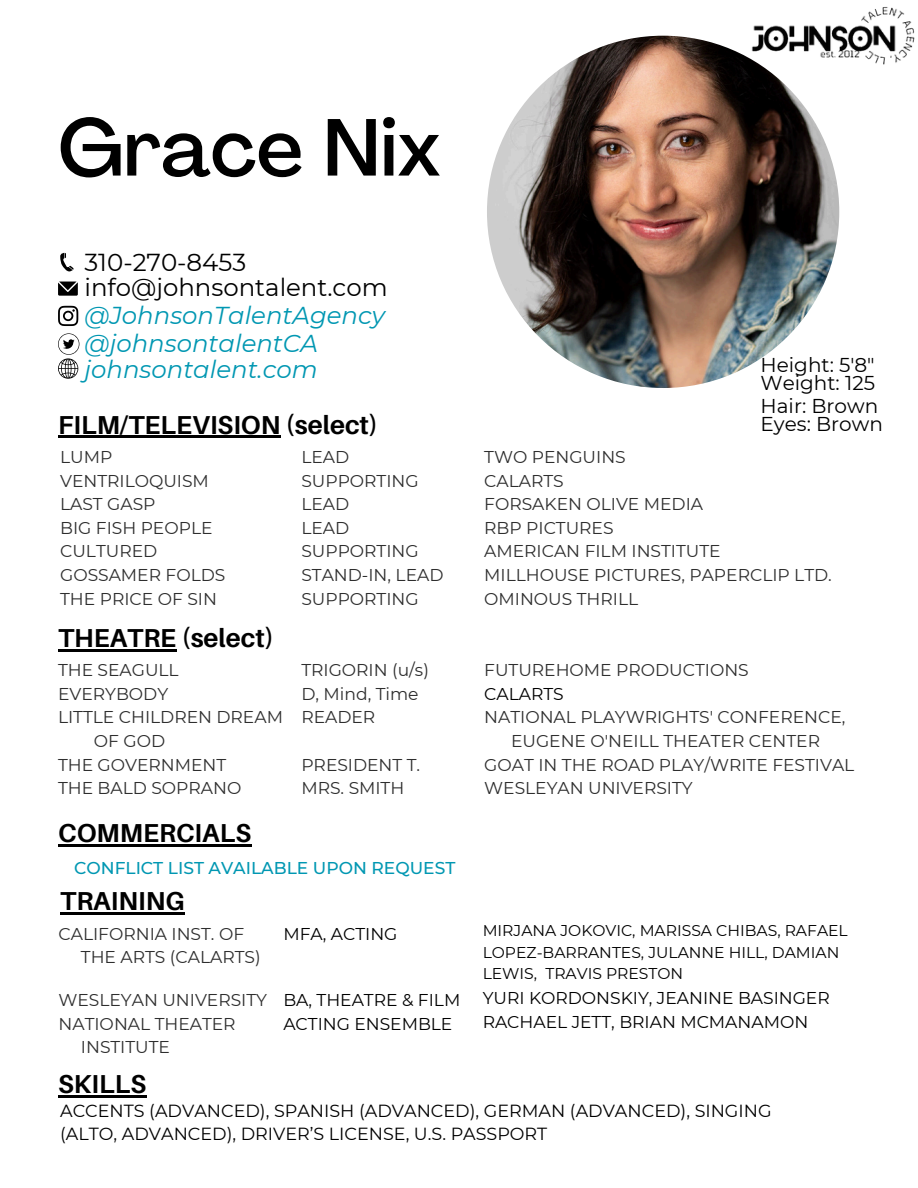
<style>
.page{position:relative;width:918px;height:1188px;background:#fff}
.page>*{position:absolute;margin:0;border:0;box-sizing:border-box;transform-origin:0 0}
.t1{font:500 79.8px "Agrandir";color:#000}
.t2{font:700 25.95px "Aileron";color:#000}
.t3{font:italic 24.45px "Montserrat";color:#0097b2}
.t4{font:24.45px "Montserrat";color:#000}
.t5{font:19.95px "Montserrat";color:#000}
.t6{font:17.55px/23.7px "Montserrat";color:#000}
.t7{font:17.1px "Montserrat";color:#2e2e2e}
.t8{font:17.1px "Montserrat";color:#000}
.t9{font:500 17.1px "Montserrat";color:#0097b2}
.t10{font:15.6px/21.3px "Montserrat";color:#000}
</style>
<div class="page">
<svg style="left:60px;top:253px;width:14px;height:19px"></svg>
<svg style="left:58px;top:282px;width:20px;height:14px"></svg>
<img style="left:743px;top:7px;width:172px;height:61px">
<svg style="left:58px;top:306px;width:20px;height:20px"></svg>
<svg style="left:58px;top:333px;width:21px;height:46px"></svg>
<img style="left:487px;top:36px;width:352px;height:352px;border-radius:50%">
<hr style="left:58px;top:436px;width:222px;height:2px;background:#000">
<hr style="left:58px;top:649px;width:118px;height:2px;background:#000">
<hr style="left:58px;top:844px;width:193px;height:2px;background:#000">
<hr style="left:60px;top:913px;width:124px;height:2px;background:#000">
<hr style="left:58px;top:1095px;width:88px;height:2px;background:#000">
<p class="t1" style="left:58px;top:116px;width:384px">Grace Nix</p>
<h5 class="t4" style="left:84px;top:247px;width:163px">310-270-8453</h5>
<h4 class="t4" style="left:84px;top:273px;width:305px">info@johnsontalent.com</h4>
<p class="t3" style="left:84px;top:300px;width:302px">@JohnsonTalentAgency</p>
<p class="t3" style="left:84px;top:328px;width:235px">@johnsontalentCA</p>
<p class="t3" style="left:84px;top:354px;width:235px">johnsontalent.com</p>
<p class="t5" style="left:761px;top:352px;width:116px">Height: 5'8"</p>
<h1 class="t5" style="left:761px;top:371px;width:116px">Weight: 125</h1>
<p class="t5" style="left:761px;top:394px;width:119px">Hair: Brown</p>
<h3 class="t2" style="left:58px;top:408px;width:322px">FILM/TELEVISION (select)</h3>
<h5 class="t5" style="left:761px;top:412px;width:124px">Eyes: Brown</h5>
<h5 class="t7" style="left:301px;top:446px;width:49px">LEAD</h5>
<h5 class="t7" style="left:301px;top:470px;width:119px">SUPPORTING</h5>
<p class="t7" style="left:301px;top:494px;width:49px">LEAD</p>
<p class="t7" style="left:301px;top:517px;width:49px">LEAD</p>
<p class="t7" style="left:301px;top:541px;width:119px">SUPPORTING</p>
<p class="t7" style="left:301px;top:564px;width:144px">STAND-IN, LEAD</p>
<p class="t7" style="left:301px;top:588px;width:119px">SUPPORTING</p>
<p class="t7" style="left:484px;top:446px;width:143px">TWO PENGUINS</p>
<p class="t7" style="left:484px;top:470px;width:81px">CALARTS</p>
<p class="t7" style="left:484px;top:494px;width:220px">FORSAKEN OLIVE MEDIA</p>
<p class="t7" style="left:484px;top:517px;width:131px">RBP PICTURES</p>
<p class="t7" style="left:484px;top:541px;width:238px">AMERICAN FILM INSTITUTE</p>
<p class="t7" style="left:484px;top:564px;width:349px">MILLHOUSE PICTURES, PAPERCLIP LTD.</p>
<p class="t7" style="left:484px;top:588px;width:155px">OMINOUS THRILL</p>
<p class="t7" style="left:60px;top:446px;width:54px">LUMP</p>
<h4 class="t7" style="left:60px;top:470px;width:150px">VENTRILOQUISM</h4>
<p class="t7" style="left:60px;top:494px;width:97px">LAST GASP</p>
<h4 class="t7" style="left:60px;top:517px;width:154px">BIG FISH PEOPLE</h4>
<p class="t7" style="left:60px;top:541px;width:99px">CULTURED</p>
<h4 class="t7" style="left:60px;top:564px;width:167px">GOSSAMER FOLDS</h4>
<p class="t7" style="left:60px;top:588px;width:158px">THE PRICE OF SIN</p>
<p class="t2" style="left:58px;top:621px;width:218px">THEATRE (select)</p>
<p class="t7" style="left:58px;top:660px;width:122px">THE SEAGULL</p>
<p class="t7" style="left:58px;top:683px;width:112px">EVERYBODY</p>
<h3 class="t7" style="left:58px;top:707px;width:226px">LITTLE CHILDREN DREAM</h3>
<p class="t7" style="left:94px;top:730px;width:73px">OF GOD</p>
<p class="t7" style="left:58px;top:754px;width:170px">THE GOVERNMENT</p>
<p class="t7" style="left:58px;top:778px;width:185px">THE BALD SOPRANO</p>
<p class="t7" style="left:301px;top:660px;width:129px">TRIGORIN (u/s)</p>
<p class="t7" style="left:301px;top:683px;width:119px">D, Mind, Time</p>
<p class="t7" style="left:301px;top:707px;width:75px">READER</p>
<p class="t7" style="left:301px;top:754px;width:120px">PRESIDENT T.</p>
<p class="t7" style="left:301px;top:778px;width:104px">MRS. SMITH</p>
<p class="t2" style="left:58px;top:817px;width:195px">COMMERCIALS</p>
<p class="t9" style="left:74px;top:858px;width:383px">CONFLICT LIST AVAILABLE UPON REQUEST</p>
<p class="t2" style="left:60px;top:885px;width:126px">TRAINING</p>
<p class="t7" style="left:59px;top:923px;width:187px">CALIFORNIA INST. OF</p>
<p class="t7" style="left:81px;top:947px;width:181px">THE ARTS (CALARTS)</p>
<p class="t7" style="left:59px;top:990px;width:210px">WESLEYAN UNIVERSITY</p>
<h2 class="t7" style="left:59px;top:1013px;width:179px">NATIONAL THEATER</h2>
<h6 class="t7" style="left:81px;top:1037px;width:91px">INSTITUTE</h6>
<h2 class="t8" style="left:283px;top:923px;width:116px">MFA, ACTING</h2>
<p class="t8" style="left:283px;top:990px;width:178px">BA, THEATRE &amp; FILM</p>
<p class="t8" style="left:283px;top:1013px;width:171px">ACTING ENSEMBLE</p>
<p class="t7" style="left:484px;top:660px;width:266px">FUTUREHOME PRODUCTIONS</p>
<p class="t8" style="left:484px;top:683px;width:81px">CALARTS</p>
<p class="t7" style="left:484px;top:707px;width:363px">NATIONAL PLAYWRIGHTS' CONFERENCE,</p>
<p class="t7" style="left:511px;top:730px;width:310px">EUGENE O'NEILL THEATER CENTER</p>
<p class="t7" style="left:484px;top:754px;width:372px">GOAT IN THE ROAD PLAY/WRITE FESTIVAL</p>
<p class="t7" style="left:484px;top:778px;width:210px">WESLEYAN UNIVERSITY</p>
<p class="t10" style="left:483px;top:920px;width:367px">MIRJANA JOKOVIC, MARISSA CHIBAS, RAFAEL<br>LOPEZ-BARRANTES, JULANNE HILL, DAMIAN<br>LEWIS, TRAVIS PRESTON</p>
<p class="t8" style="left:483px;top:987px;width:349px">YURI KORDONSKIY, JEANINE BASINGER</p>
<p class="t8" style="left:483px;top:1011px;width:327px">RACHAEL JETT, BRIAN MCMANAMON</p>
<p class="t2" style="left:58px;top:1068px;width:90px">SKILLS</p>
<p class="t6" style="left:60px;top:1099px;width:713px">ACCENTS (ADVANCED), SPANISH (ADVANCED), GERMAN (ADVANCED), SINGING (ALTO, ADVANCED), DRIVER’S LICENSE, U.S. PASSPORT</p>
</div>
